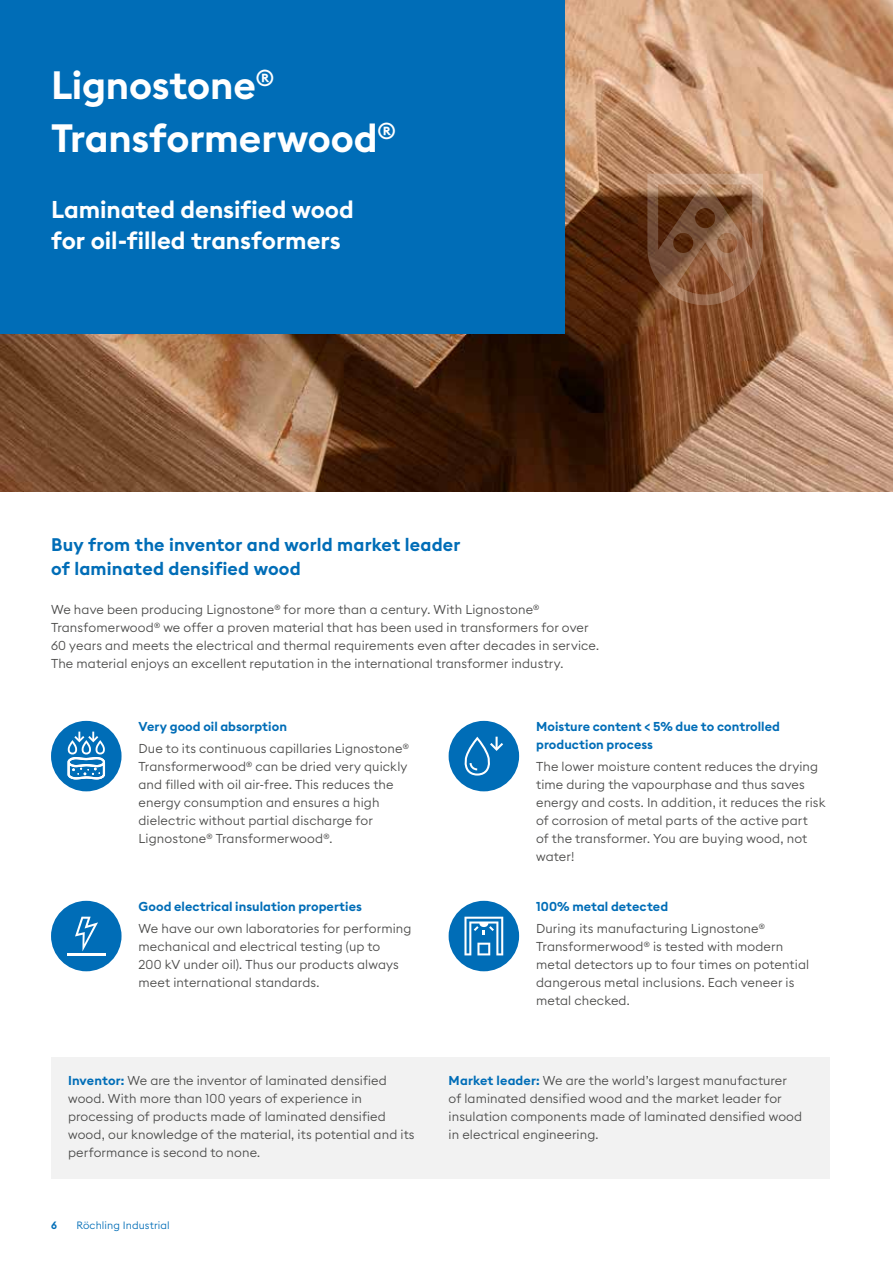
<style>
.page{position:relative;width:893px;height:1263px;background:#fff}
.page>*{position:absolute;margin:0;border:0;box-sizing:border-box;transform-origin:0 0}
.t1{font:600 39px/52.5px "Euclid Square";letter-spacing:-.005em;color:#fff}
.t2{font:600 24px/31.5px "Euclid Square";letter-spacing:-.005em;color:#fff}
.t3{font:600 18px/24px "Euclid Square";letter-spacing:.01em;color:#006db7}
.t4{font:300 12.75px/18px "Euclid Square";letter-spacing:.01em;color:#4a4a49}
.t5{font:600 12.75px/18px "Euclid Square";letter-spacing:.005em;color:#006db7}
.t6{font:300 10.5px "Euclid Square";letter-spacing:.01em;color:#006db7}
.t7{font:600 10.5px "Euclid Square";color:#006db7}
.s1{font-weight:600;color:#006db7}
</style>
<div class="page">
<div style="left:51px;top:721px;width:71px;height:70px;background:#006db7;border-radius:50%"></div>
<div style="left:449px;top:721px;width:70px;height:70px;background:#006db7;border-radius:50%"></div>
<hr style="left:892px;top:0;width:1px;height:843px;background:#7bbb4d">
<img style="left:0;top:0;width:893px;height:492px">
<div style="left:51px;top:901px;width:71px;height:70px;background:#006db7;border-radius:50%"></div>
<svg style="left:75px;top:917px;width:23px;height:34px"></svg>
<hr style="left:67px;top:953px;width:39px;height:2px;background:#fff">
<div style="left:449px;top:901px;width:70px;height:70px;background:#006db7;border-radius:50%"></div>
<svg style="left:464px;top:917px;width:39px;height:38px"></svg>
<div style="left:0;top:0;width:564px;height:333px;background:#006db7"></div>
<div style="left:51px;top:1058px;width:778px;height:121px;background:#f2f2f2"></div>
<svg style="left:464px;top:736px;width:39px;height:40px"></svg>
<svg style="left:67px;top:732px;width:39px;height:48px"></svg>
<svg style="left:647px;top:174px;width:116px;height:131px;background:#8c5f43"></svg>
<h1 class="t1" style="left:51px;top:60px;width:346px">Lignostone<sup>®<br></sup>Transformerwood<sup>®</sup></h1>
<h2 class="t2" style="left:51px;top:194px;width:304px">Laminated densified wood for oil-filled transformers</h2>
<h3 class="t3" style="left:51px;top:533px;width:411px">Buy from the inventor and world market leader of laminated densified wood</h3>
<p class="t4" style="left:51px;top:600px;width:550px">We have been producing Lignostone<sup>®</sup> for more than a century. With Lignostone<sup>® </sup>Transfomerwood<sup>®</sup> we offer a proven material that has been used in transformers for over 60 years and meets the electrical and thermal requirements even after decades in service.<br>The material enjoys an excellent reputation in the international transformer industry.</p>
<p class="t4" style="left:139px;top:715px;width:272px;line-height:22.2px"><span class="s1">Very good oil absorption<br></span>Due to its continuous capillaries Lignostone<sup>®</sup></p>
<p class="t4" style="left:139px;top:758px;width:270px">Transformerwood<sup>®</sup> can be dried very quickly and filled with oil air-free. This reduces the energy consumption and ensures a high dielectric without partial discharge for Lignostone<sup>®</sup> Transformerwood<sup>®</sup>.</p>
<p class="t5" style="left:139px;top:898px;width:225px">Good electrical insulation properties</p>
<p class="t4" style="left:139px;top:920px;width:274px">We have our own laboratories for performing mechanical and electrical testing (up to<br>200 kV under oil). Thus our products always meet international standards.</p>
<p class="t5" style="left:536px;top:718px;width:245px">Moisture content &lt; 5% due to controlled production process</p>
<p class="t4" style="left:536px;top:758px;width:291px">The lower moisture content reduces the drying time during the vapourphase and thus saves energy and costs. In addition, it reduces the risk of corrosion of metal parts of the active part<br>of the transformer. You are buying wood, not water!</p>
<p class="t4" style="left:536px;top:895px;width:230px;line-height:22.2px"><span class="s1">100% metal detected<br></span>During its manufacturing Lignostone<sup>®</sup></p>
<p class="t4" style="left:536px;top:938px;width:275px">Transformerwood<sup>®</sup> is tested with modern metal detectors up to four times on potential dangerous metal inclusions. Each veneer is metal checked.</p>
<p class="t4" style="left:68px;top:1071px;width:348px"><span class="s1">Inventor:</span> We are the inventor of laminated densified wood. With more than 100 years of experience in processing of products made of laminated densified wood, our knowledge of the material, its potential and its performance is second to none.</p>
<p class="t4" style="left:449px;top:1071px;width:355px"><span class="s1">Market leader:</span> We are the worldʼs largest manufacturer of laminated densified wood and the market leader for insulation components made of laminated densified wood in electrical engineering.</p>
<p class="t7" style="left:51px;top:1218px;width:7px">6</p>
<p class="t6" style="left:77px;top:1218px;width:95px">Röchling Industrial</p>
</div>
